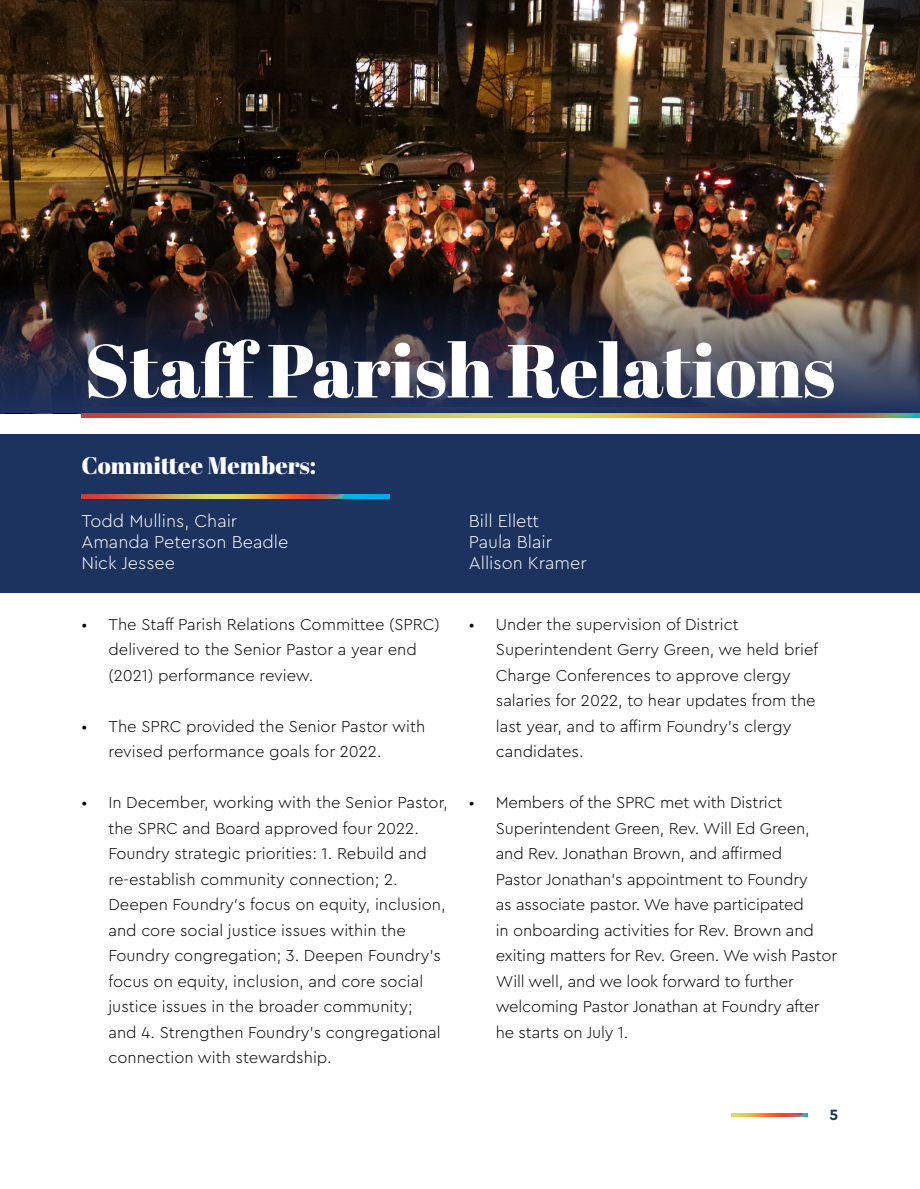
<style>
.page{position:relative;width:920px;height:1189px;background:#fff}
.page>*{position:absolute;margin:0;border:0;box-sizing:border-box;transform-origin:0 0}
.t1{font:75px "Abril Fatface";color:#fff}
.t2{font:24px "Abril Fatface";color:#fff}
.t3{font:300 18px "Cera Pro";color:#fff}
.t4{font:300 16.5px/25.5px "Cera Pro";color:#000}
.t5{font:700 15.6px "Cera Pro";color:#1c325f}
</style>
<div class="page">
<svg style="left:731px;top:1114px;width:75px;height:2px"></svg>
<img style="left:0;top:0;width:919px;height:414px">
<svg style="left:81px;top:412px;width:838px;height:5px"></svg>
<div style="left:0;top:434px;width:919px;height:158px;background:#1c325f"></div>
<svg style="left:81px;top:494px;width:308px;height:5px"></svg>
<img style="left:0;top:282px;width:919px;height:130px">
<p class="t1" style="left:84px;top:318px;width:752px">Staff Parish Relations</p>
<p class="t2" style="left:81px;top:449px;width:236px">Committee Members:</p>
<p class="t3" style="left:81px;top:509px;width:157px">Todd Mullins, Chair</p>
<p class="t3" style="left:81px;top:530px;width:208px">Amanda Peterson Beadle</p>
<p class="t3" style="left:81px;top:551px;width:95px">Nick Jessee</p>
<p class="t4" style="left:108px;top:610px;width:332px;text-indent:-27px">• The Staff Parish Relations Committee (SPRC) delivered to the Senior Pastor a year end (2021) performance review.</p>
<p class="t4" style="left:108px;top:712px;width:318px;text-indent:-27px">• The SPRC provided the Senior Pastor with revised performance goals for 2022.</p>
<p class="t4" style="left:108px;top:789px;width:340px;text-indent:-27px">• In December, working with the Senior Pastor, the SPRC and Board approved four 2022.<br>Foundry strategic priorities: 1. Rebuild and re-establish community connection; 2.<br>Deepen Foundry’s focus on equity, inclusion, and core social justice issues within the Foundry congregation; 3. Deepen Foundry’s focus on equity, inclusion, and core social justice issues in the broader community;<br>and 4. Strengthen Foundry’s congregational connection with stewardship.</p>
<p class="t3" style="left:468px;top:509px;width:72px">Bill Ellett</p>
<p class="t3" style="left:468px;top:530px;width:85px">Paula Blair</p>
<p class="t3" style="left:468px;top:551px;width:119px">Allison Kramer</p>
<p class="t4" style="left:495px;top:610px;width:324px;text-indent:-27px">• Under the supervision of District Superintendent Gerry Green, we held brief Charge Conferences to approve clergy salaries for 2022, to hear updates from the last year, and to affirm Foundry’s clergy candidates.</p>
<p class="t4" style="left:495px;top:789px;width:343px;text-indent:-27px">• Members of the SPRC met with District Superintendent Green, Rev. Will Ed Green, and Rev. Jonathan Brown, and affirmed<br>Pastor Jonathan’s appointment to Foundry<br>as associate pastor. We have participated<br>in onboarding activities for Rev. Brown and exiting matters for Rev. Green. We wish Pastor Will well, and we look forward to further welcoming Pastor Jonathan at Foundry after he starts on July 1.</p>
<p class="t5" style="left:829px;top:1104px;width:10px">5</p>
</div>
